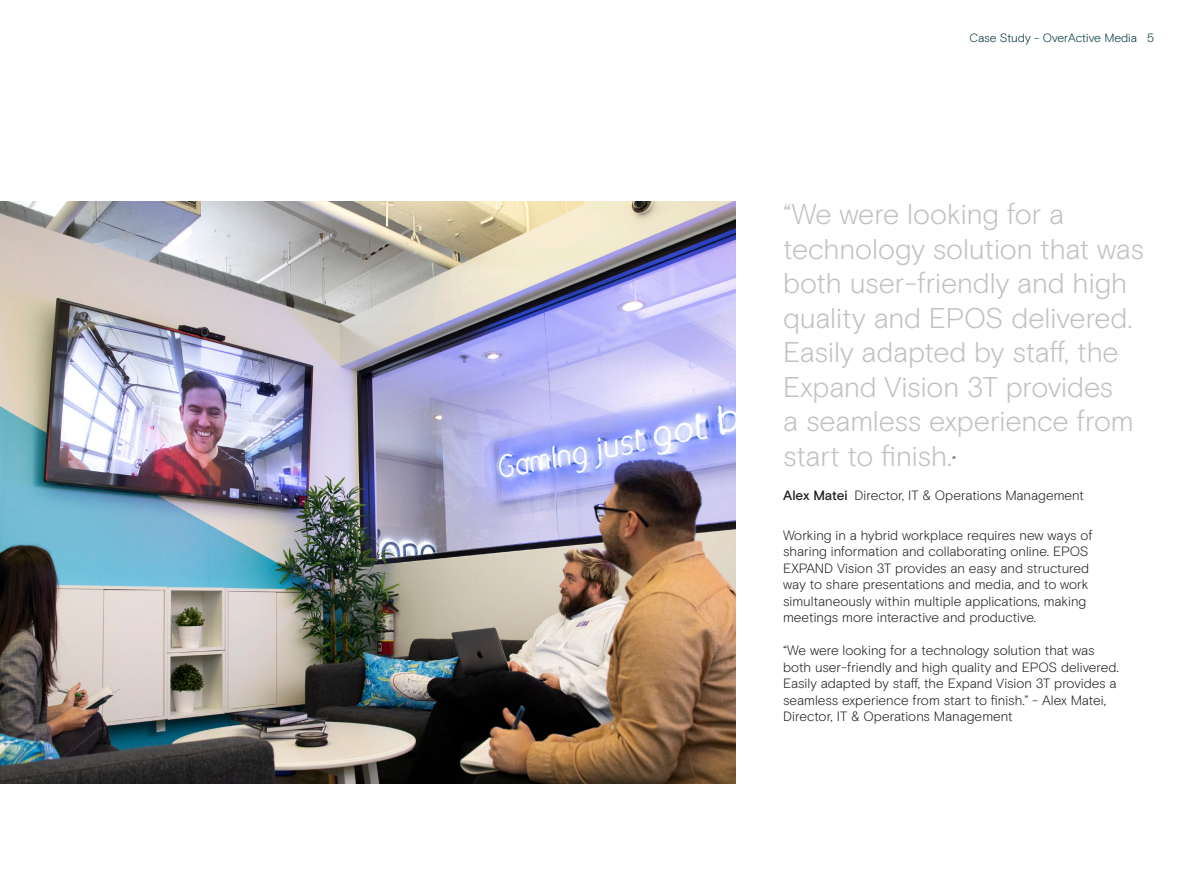
<style>
.page{position:relative;width:1187px;height:893px;background:#fff}
.page>*{position:absolute;margin:0;border:0;box-sizing:border-box;transform-origin:0 0}
.EPOS_bodytext{font:300 28.5px/34.5px "EPOS Basis";letter-spacing:-.005em;color:#c1c1c1}
.EPOS_bodytext-2{font:300 13.5px/16.5px "EPOS Basis";color:#231f20}
.t1{font:300 12px "EPOS Basis";letter-spacing:-.005em;color:#00353d}
.s1{font-size:13.5px;color:#231f20}
.s2{font-weight:500}
</style>
<div class="page">
<img style="left:0;top:202px;width:735px;height:581px">
<p class="t1" style="left:969px;top:31px;width:186px">Case Study - OverActive Media 5</p>
<p class="EPOS_bodytext" style="left:783px;top:197px;width:362px">“We were looking for a technology solution that was both user-friendly and high quality and EPOS delivered.<br>Easily adapted by staff, the<br>Expand Vision 3T provides<br>a seamless experience from start to finish.<span class="s1">”</span></p>
<p class="EPOS_bodytext-2" style="left:783px;top:487px;width:302px"><span class="s2">Alex Matei</span> Director, IT &amp; Operations Management</p>
<p class="EPOS_bodytext-2" style="left:783px;top:527px;width:311px">Working in a hybrid workplace requires new ways of sharing information and collaborating online. EPOS EXPAND Vision 3T provides an easy and structured way to share presentations and media, and to work simultaneously within multiple applications, making meetings more interactive and productive.</p>
<p class="EPOS_bodytext-2" style="left:783px;top:642px;width:337px">“We were looking for a technology solution that was both user-friendly and high quality and EPOS delivered.<br>Easily adapted by staff, the Expand Vision 3T provides a seamless experience from start to finish.” - Alex Matei, Director, IT &amp; Operations Management</p>
</div>
